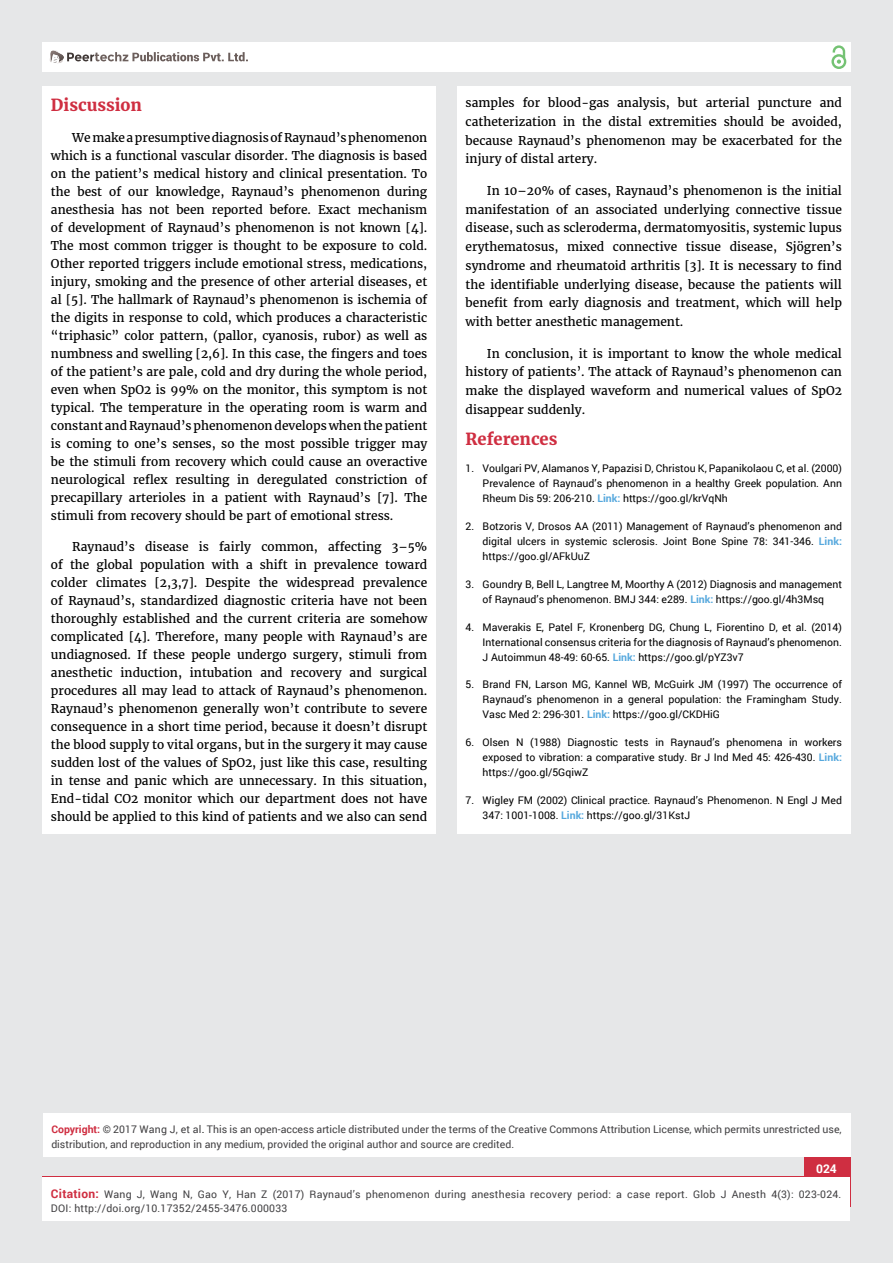
<style>
.page{position:relative;width:893px;height:1263px;background:#e6e7e8}
.page>*{position:absolute;margin:0;border:0;box-sizing:border-box;transform-origin:0 0}
.t1{font:700 16.5px "Merriweather";color:#cf2e41}
.t2{font:12px/18px "Merriweather";color:#000;text-align:justify}
.t3{font:700 12px "Roboto";color:#fff}
.t4{font:10.5px/15px "Roboto";color:#000;text-align:justify}
.t5{font:10.5px/15px "Roboto";color:#414042}
.t6{font:10.5px/13.5px "Roboto";letter-spacing:.02em;color:#414042}
.s1{font-weight:700;color:#56a8dd}
.s2{font-weight:700;color:#cf2e41}
.s3{color:#0e0e0e}
.s4{font-weight:700;font-size:12px;color:#cf2e41}
</style>
<div class="page">
<div style="left:42px;top:43px;width:808px;height:29px;background:#fff"></div>
<div style="left:831px;top:54px;width:15px;height:15px;border:2px solid #74c273;border-radius:50%"></div>
<svg style="left:831px;top:45px;width:15px;height:19px"></svg>
<div style="left:804px;top:1157px;width:46px;height:50px;background:#cf2e41"></div>
<svg style="left:49px;top:50px;width:199px;height:14px"></svg>
<div style="left:42px;top:1177px;width:808px;height:43px;background:#fff"></div>
<div style="left:42px;top:87px;width:394px;height:747px;background:#fff"></div>
<div style="left:457px;top:87px;width:393px;height:747px;background:#fff"></div>
<div style="left:43px;top:1114px;width:807px;height:43px;background:#fff"></div>
<h1 class="t1" style="left:51px;top:95px;width:93px">Discussion</h1>
<p class="t2" style="left:51px;top:129px;width:378px;text-indent:21px">We make a presumptive diagnosis of Raynaud’s phenomenon which is a functional vascular disorder. The diagnosis is based on the patient’s medical history and clinical presentation. To the best of our knowledge, Raynaud’s phenomenon during anesthesia has not been reported before. Exact mechanism of development of Raynaud’s phenomenon is not known [4].<br>The most common trigger is thought to be exposure to cold.<br>Other reported triggers include emotional stress, medications, injury, smoking and the presence of other arterial diseases, et al [5]. The hallmark of Raynaud’s phenomenon is ischemia of the digits in response to cold, which produces a characteristic “triphasic” color pattern, (pallor, cyanosis, rubor) as well as numbness and swelling [2,6]. In this case, the fingers and toes of the patient’s are pale, cold and dry during the whole period, even when SpO2 is 99% on the monitor, this symptom is not typical. The temperature in the operating room is warm and constant and Raynaud’s phenomenon develops when the patient is coming to one’s senses, so the most possible trigger may be the stimuli from recovery which could cause an overactive neurological reflex resulting in deregulated constriction of precapillary arterioles in a patient with Raynaud’s [7]. The stimuli from recovery should be part of emotional stress.</p>
<p class="t2" style="left:51px;top:538px;width:378px;text-indent:21px">Raynaud’s disease is fairly common, affecting 3–5% of the global population with a shift in prevalence toward colder climates [2,3,7]. Despite the widespread prevalence of Raynaud’s, standardized diagnostic criteria have not been thoroughly established and the current criteria are somehow complicated [4]. Therefore, many people with Raynaud’s are undiagnosed. If these people undergo surgery, stimuli from anesthetic induction, intubation and recovery and surgical procedures all may lead to attack of Raynaud’s phenomenon.<br>Raynaud’s phenomenon generally won’t contribute to severe consequence in a short time period, because it doesn’t disrupt the blood supply to vital organs, but in the surgery it may cause sudden lost of the values of SpO2, just like this case, resulting in tense and panic which are unnecessary. In this situation, End-tidal CO2 monitor which our department does not have should be applied to this kind of patients and we also can send</p>
<p class="t2" style="left:466px;top:93px;width:378px;line-height:18.8px">samples for blood-gas analysis, but arterial puncture and catheterization in the distal extremities should be avoided, because Raynaud’s phenomenon may be exacerbated for the injury of distal artery.</p>
<p class="t2" style="left:466px;top:181px;width:378px;line-height:18.8px;text-indent:21px">In 10–20% of cases, Raynaud’s phenomenon is the initial manifestation of an associated underlying connective tissue disease, such as scleroderma, dermatomyositis, systemic lupus erythematosus, mixed connective tissue disease, Sjögren’s syndrome and rheumatoid arthritis [3]. It is necessary to find the identifiable underlying disease, because the patients will benefit from early diagnosis and treatment, which will help with better anesthetic management.</p>
<p class="t2" style="left:466px;top:344px;width:378px;line-height:18.8px;text-indent:21px">In conclusion, it is important to know the whole medical history of patients’. The attack of Raynaud’s phenomenon can make the displayed waveform and numerical values of SpO2 disappear suddenly.</p>
<h1 class="t1" style="left:466px;top:428px;width:93px">References</h1>
<p class="t4" style="left:483px;top:461px;width:361px;text-indent:-17px">1. Voulgari PV, Alamanos Y, Papazisi D, Christou K, Papanikolaou C, et al. (2000)<br>Prevalence of Raynaud’s phenomenon in a healthy Greek population. Ann Rheum Dis 59: 206-210. <span class="s1">Link:</span> https://goo.gl/krVqNh</p>
<p class="t4" style="left:483px;top:519px;width:361px;text-indent:-17px">2. Botzoris V, Drosos AA (2011) Management of Raynaud’s phenomenon and digital ulcers in systemic sclerosis. Joint Bone Spine 78: 341-346. <span class="s1">Link: </span>https://goo.gl/AFkUuZ</p>
<p class="t4" style="left:466px;top:576px;width:378px;text-align:center">3. Goundry B, Bell L, Langtree M, Moorthy A (2012) Diagnosis and management of Raynaud’s phenomenon. BMJ 344: e289. <span class="s1">Link:</span> https://goo.gl/4h3Msq</p>
<p class="t4" style="left:483px;top:619px;width:361px;text-indent:-17px">4. Maverakis E, Patel F, Kronenberg DG, Chung L, Fiorentino D, et al. (2014)<br>International consensus criteria for the diagnosis of Raynaud’s phenomenon.<br>J Autoimmun 48-49: 60-65. <span class="s1">Link:</span> https://goo.gl/pYZ3v7</p>
<p class="t4" style="left:483px;top:677px;width:361px;text-indent:-17px">5. Brand FN, Larson MG, Kannel WB, McGuirk JM (1997) The occurrence of Raynaud’s phenomenon in a general population: the Framingham Study.<br>Vasc Med 2: 296-301. <span class="s1">Link:</span> https://goo.gl/CKDHiG</p>
<p class="t4" style="left:483px;top:735px;width:361px;text-indent:-17px">6. Olsen N (1988) Diagnostic tests in Raynaud’s phenomena in workers exposed to vibration: a comparative study. Br J Ind Med 45: 426-430. <span class="s1">Link: </span>https://goo.gl/5GqiwZ</p>
<p class="t4" style="left:483px;top:792px;width:361px;text-indent:-17px">7. Wigley FM (2002) Clinical practice. Raynaud’s Phenomenon. N Engl J Med<br>347: 1001-1008. <span class="s1">Link:</span> https://goo.gl/31KstJ</p>
<p class="t5" style="left:51px;top:1122px;width:792px"><span class="s2">Copyright:</span> © 2017 Wang J, et al<span class="s3">.</span> This is an open-access article distributed under the terms of the Creative Commons Attribution License, which permits unrestricted use, distribution, and reproduction in any medium, provided the original author and source are credited.</p>
<p class="t3" style="left:816px;top:1161px;width:22px">024</p>
<p class="t6" style="left:51px;top:1188px;width:792px"><span class="s4">Citation:</span> Wang J, Wang N, Gao Y, Han Z (2017) Raynaud’s phenomenon during anesthesia recovery period: a case report. Glob J Anesth 4(3): 023-024.<br>DOI: http://doi.org/10.17352/2455-3476.000033</p>
</div>
